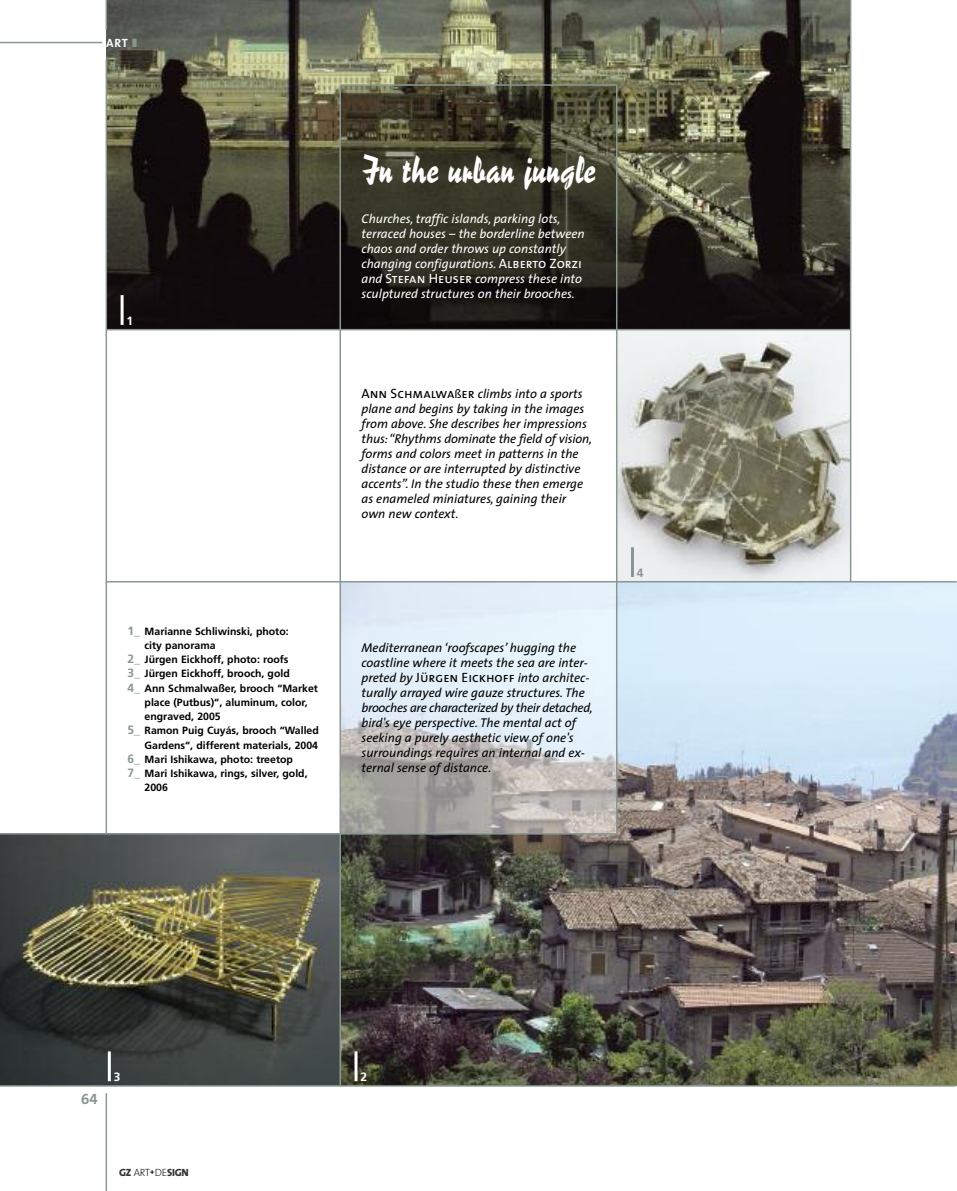
<style>
.page{position:relative;width:957px;height:1191px;background:#fff}
.page>*{position:absolute;margin:0;border:0;box-sizing:border-box;transform-origin:0 0}
.t1{font:36px "Reporter";color:#fff}
.t2{font:15px "The Sans Bold Expert";color:#889891}
.t3{font:italic 12.75px/15px "The Sans";color:#000}
.t4{font:italic 12.75px/15px "The Sans";color:#fff}
.t5{font:700 12px "The Sans";color:#fff}
.t6{font:700 12px "Frutiger";color:#fff}
.t7{font:700 12px "Frutiger";color:#889891}
.t8{font:700 10.5px "Frutiger";color:#000}
.t9{font:800 10.5px "The Sans";letter-spacing:-.02em;color:#333}
.s1{color:#889891}
.s2{font-family:"The Sans Caps";font-style:normal;font-size:13.5px}
.s3{font-style:normal;font-size:12px}
.s4{font-size:12px;color:#889891}
.s5{font-weight:200;color:#000}
.s6{font-weight:700;font-size:7.5px;color:#000}
</style>
<div class="page">
<img style="left:341px;top:583px;width:616px;height:503px">
<img style="left:617px;top:330px;width:233px;height:251px">
<img style="left:106px;top:0;width:744px;height:329px">
<img style="left:341px;top:86px;width:275px;height:241px">
<img style="left:341px;top:583px;width:275px;height:250px">
<img style="left:0;top:834px;width:339px;height:251px">
<hr style="left:106px;top:1093px;width:1px;height:98px;background:#889891">
<hr style="left:0;top:42px;width:102px;height:1px;background:#889891">
<hr style="left:850px;top:0;width:1px;height:582px;background:#889891">
<hr style="left:106px;top:60px;width:1px;height:523px;background:#889891">
<hr style="left:106px;top:0;width:1px;height:30px;background:#889891">
<hr style="left:106px;top:582px;width:1px;height:252px;background:#889891">
<hr style="left:340px;top:84px;width:277px;height:2px;background:#889891">
<hr style="left:106px;top:329px;width:744px;height:1px;background:#889891">
<hr style="left:106px;top:581px;width:850px;height:1px;background:#889891">
<hr style="left:0;top:833px;width:617px;height:1px;background:#889891">
<hr style="left:0;top:1085px;width:955px;height:1px;background:#889891">
<hr style="left:339px;top:85px;width:2px;height:1001px;background:#889891">
<hr style="left:616px;top:85px;width:1px;height:749px;background:#889891">
<hr style="left:121px;top:295px;width:3px;height:30px;background:#fff">
<hr style="left:108px;top:1051px;width:3px;height:30px;background:#fff">
<hr style="left:354px;top:1051px;width:3px;height:30px;background:#fff">
<hr style="left:631px;top:547px;width:3px;height:30px;background:#889891">
<p class="t5" style="left:106px;top:38px;width:32px">ART <span class="s1">❚</span></p>
<p class="t6" style="left:126px;top:316px;width:8px">1</p>
<h1 class="t1" style="left:361px;top:147px;width:236px">In the urban jungle</h1>
<p class="t4" style="left:361px;top:213px;width:225px">Churches, traffic islands, parking lots, terraced houses – the borderline between chaos and order throws up constantly changing configurations. <span class="s2">Alberto Zorzi </span>and <span class="s2">Stefan Heuser</span> compress these into sculptured structures on their brooches.</p>
<p class="t3" style="left:361px;top:388px;width:232px"><span class="s2">Ann Schmalwa</span><span class="s3">ß</span><span class="s2">er</span> climbs into a sports plane and begins by taking in the images from above. She describes her impressions thus:“Rhythms dominate the field of vision, forms and colors meet in patterns in the distance or are interrupted by distinctive accents”. In the studio these then emerge as enameled miniatures, gaining their own new context.</p>
<p class="t8" style="left:128px;top:626px;width:163px"><span class="s4">1_</span> Marianne Schliwinski, photo:</p>
<p class="t8" style="left:145px;top:641px;width:72px">city panorama</p>
<p class="t8" style="left:128px;top:655px;width:162px"><span class="s4">2_</span> Jürgen Eickhoff, photo: roofs</p>
<p class="t8" style="left:128px;top:669px;width:164px"><span class="s4">3_</span> Jürgen Eickhoff, brooch, gold</p>
<p class="t8" style="left:128px;top:683px;width:192px"><span class="s4">4_</span> Ann Schmalwaßer, brooch “Market</p>
<p class="t8" style="left:145px;top:698px;width:165px">place (Putbus)“, aluminum, color,</p>
<p class="t8" style="left:145px;top:712px;width:78px">engraved, 2005</p>
<p class="t8" style="left:128px;top:726px;width:193px"><span class="s4">5_</span> Ramon Puig Cuyás, brooch “Walled</p>
<p class="t8" style="left:145px;top:740px;width:175px">Gardens“, different materials, 2004</p>
<p class="t8" style="left:128px;top:755px;width:167px"><span class="s4">6_</span> Mari Ishikawa, photo: treetop</p>
<p class="t8" style="left:128px;top:769px;width:181px"><span class="s4">7_</span> Mari Ishikawa, rings, silver, gold,</p>
<p class="t8" style="left:145px;top:783px;width:25px">2006</p>
<p class="t3" style="left:361px;top:641px;width:233px">Mediterranean ‘roofscapes’ hugging the coastline where it meets the sea are inter&shy;preted by <span class="s2">Jürgen Eickhoff</span> into architec&shy;turally arrayed wire gauze structures. The brooches are characterized by their detached, bird's eye perspective. The mental act of seeking a purely aesthetic view of one's surroundings requires an internal and ex&shy;ternal sense of distance.</p>
<p class="t7" style="left:637px;top:568px;width:8px">4</p>
<p class="t2" style="left:81px;top:1094px;width:18px">64</p>
<p class="t6" style="left:114px;top:1072px;width:8px">3</p>
<p class="t6" style="left:360px;top:1072px;width:8px">2</p>
<p class="t9" style="left:119px;top:1168px;width:71px">GZ <span class="s5">ART</span><span class="s6">+</span><span class="s5">DE</span>SIGN</p>
</div>
